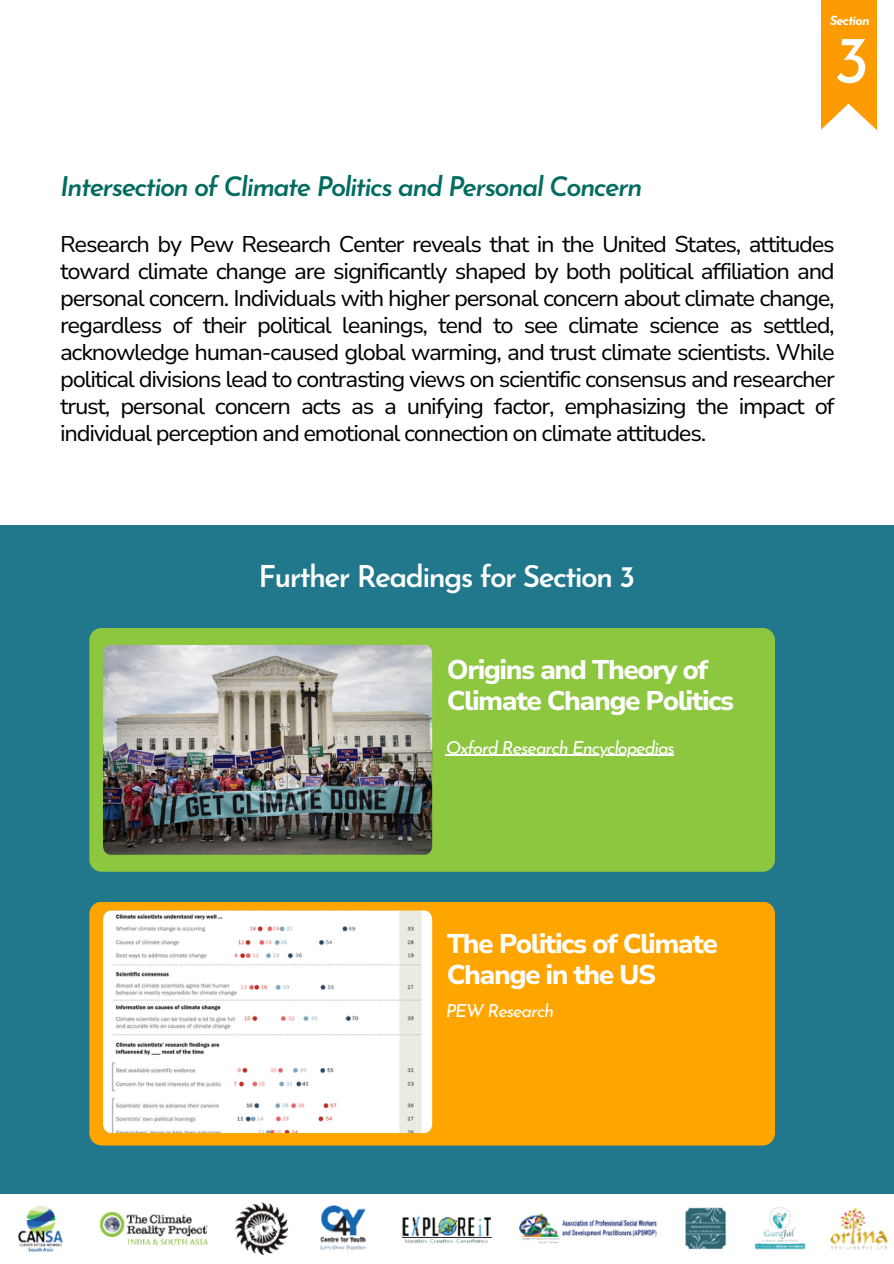
<style>
.page{position:relative;width:894px;height:1264px;background:#fff}
.page>*{position:absolute;margin:0;border:0;box-sizing:border-box;transform-origin:0 0}
.t1{font:italic 66.45px "Josefin Sans";color:#fff}
.t2{font:600 30px "Josefin Sans";letter-spacing:-.055em;color:#fefefe}
.t3{font:800 27px/31.5px "Nunito Sans 10 pt";letter-spacing:-.055em;color:#fff}
.t4{font:italic 600 27px "Josefin Sans";letter-spacing:-.055em;color:#036c60}
.t5{font:22.65px/27px "Nunito Sans 10 pt";letter-spacing:-.055em;color:#000;text-align:justify}
.t6{font:italic 18px "Josefin Sans";letter-spacing:-.055em;color:#fff}
.t7{font:italic 700 12.75px "Josefin Sans";letter-spacing:-.055em;color:#fff}
</style>
<div class="page">
<div style="left:0;top:525px;width:893px;height:668px;background:#21788c"></div>
<div style="left:89px;top:628px;width:685px;height:243px;background:#8dc63f"></div>
<img style="left:103px;top:645px;width:329px;height:209px">
<hr style="left:445px;top:755px;width:228px;height:1px;background:#fff">
<div style="left:89px;top:902px;width:685px;height:243px;background:#ffa500"></div>
<img style="left:103px;top:910px;width:329px;height:222px">
<img style="left:821px;top:0;width:55px;height:130px">
<img style="left:0;top:1193px;width:893px;height:62px">
<h2 class="t7" style="left:829px;top:16px;width:42px">Section</h2>
<h4 class="t1" style="left:834px;top:33px;width:35px">3</h4>
<p class="t4" style="left:60px;top:175px;width:583px">Intersection of Climate Politics and Personal Concern</p>
<p class="t5" style="left:60px;top:231px;width:776px">Research by Pew Research Center reveals that in the United States, attitudes toward climate change are significantly shaped by both political affiliation and personal concern. Individuals with higher personal concern about climate change, regardless of their political leanings, tend to see climate science as settled, acknowledge human-caused global warming, and trust climate scientists. While political divisions lead to contrasting views on scientific consensus and researcher trust, personal concern acts as a unifying factor, emphasizing the impact of individual perception and emotional connection on climate attitudes.</p>
<h2 class="t2" style="left:258px;top:565px;width:378px">Further Readings for Section 3</h2>
<h2 class="t3" style="left:446px;top:654px;width:289px">Origins and Theory of<br>Climate Change Politics</h2>
<h3 class="t6" style="left:445px;top:740px;width:231px">Oxford Research Encyclopedias</h3>
<h4 class="t3" style="left:446px;top:928px;width:273px">The Politics of Climate<br>Change in the US</h4>
<h2 class="t6" style="left:445px;top:1003px;width:110px">PEW Research</h2>
</div>
